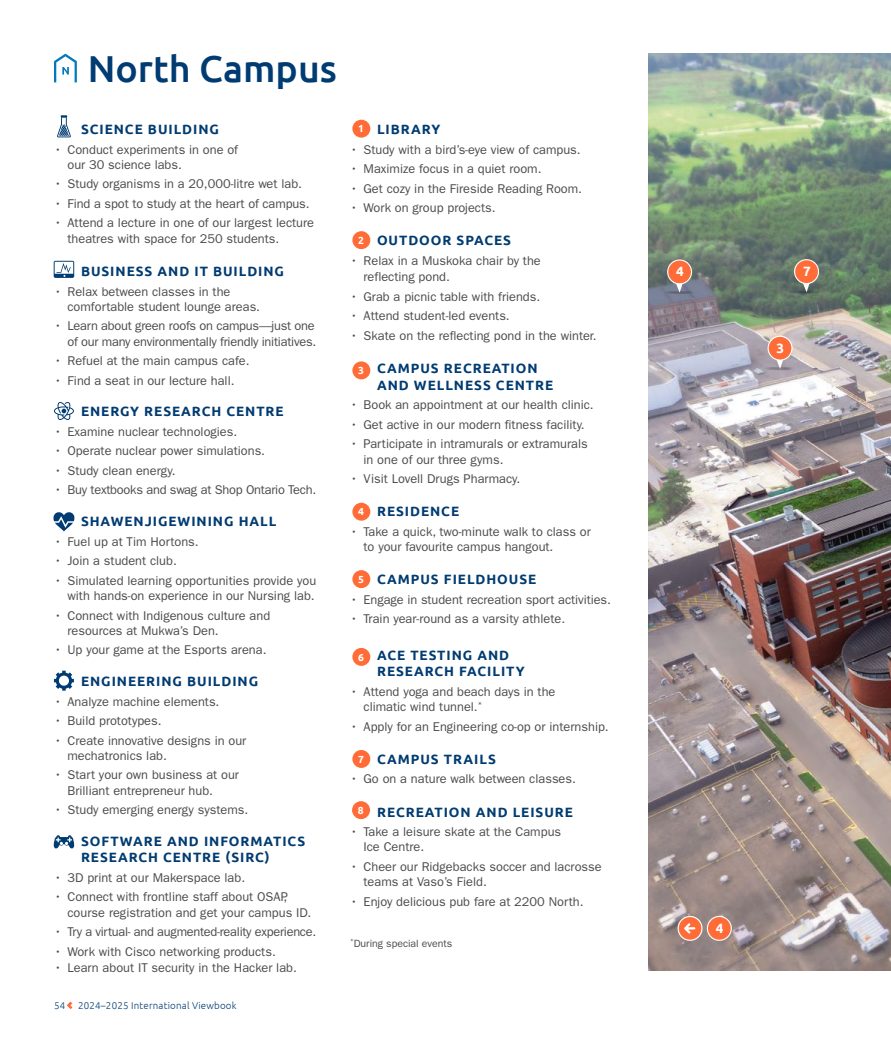
<style>
.page{position:relative;width:891px;height:1053px;background:#fff}
.page>*{position:absolute;margin:0;border:0;box-sizing:border-box;transform-origin:0 0}
.t1{font:500 37.5px "Ubuntu";color:#003b71}
.t2{font:700 13.5px/16.5px "Ubuntu";letter-spacing:.07em;color:#003b71}
.t3{font:700 13.5px "Ubuntu";color:#fff}
.t4{font:12.75px/15.3px "ITC Franklin Gothic Std";color:#4a4b4b}
.t5{font:12.75px/15.3px "ITC Franklin Gothic Std";letter-spacing:-.02em;color:#4a4b4b;text-align:right}
.t6{font:10.5px "ITC Franklin Gothic Std";color:#4a4b4b}
.t7{font:700 10.35px "Ubuntu";color:#fff}
.t8{font:300 9.75px "Ubuntu";letter-spacing:.02em;color:#003b71}
</style>
<div class="page">
<svg style="left:67px;top:1002px;width:5px;height:7px"></svg>
<img style="left:648px;top:54px;width:243px;height:917px">
<img style="left:763px;top:367px;width:34px;height:3px">
<svg style="left:768px;top:336px;width:25px;height:33px"></svg>
<img style="left:789px;top:290px;width:34px;height:4px">
<svg style="left:794px;top:259px;width:25px;height:33px"></svg>
<img style="left:662px;top:291px;width:34px;height:3px">
<svg style="left:667px;top:259px;width:25px;height:34px"></svg>
<svg style="left:676px;top:915px;width:56px;height:27px;background:#d88a6f"></svg>
<svg style="left:57px;top:115px;width:14px;height:22px"></svg>
<svg style="left:54px;top:261px;width:20px;height:17px"></svg>
<svg style="left:54px;top:402px;width:20px;height:18px"></svg>
<svg style="left:53px;top:512px;width:21px;height:19px"></svg>
<svg style="left:54px;top:671px;width:20px;height:20px"></svg>
<svg style="left:53px;top:835px;width:22px;height:14px"></svg>
<div style="left:352px;top:120px;width:18px;height:18px;background:#ff6c37;border-radius:50%"></div>
<div style="left:352px;top:231px;width:18px;height:18px;background:#ff6c37;border-radius:50%"></div>
<div style="left:352px;top:361px;width:18px;height:18px;background:#ff6c37;border-radius:50%"></div>
<div style="left:352px;top:503px;width:18px;height:18px;background:#ff6c37;border-radius:50%"></div>
<div style="left:352px;top:570px;width:18px;height:18px;background:#ff6c37;border-radius:50%"></div>
<div style="left:352px;top:648px;width:18px;height:18px;background:#ff6c37;border-radius:50%"></div>
<div style="left:352px;top:750px;width:18px;height:18px;background:#ff6c37;border-radius:50%"></div>
<div style="left:352px;top:801px;width:18px;height:18px;background:#ff6c37;border-radius:50%"></div>
<svg style="left:54px;top:54px;width:23px;height:28px"></svg>
<h1 class="t1" style="left:88px;top:45px;width:251px">North Campus</h1>
<p class="t2" style="left:81px;top:121px;width:139px">SCIENCE BUILDING</p>
<p class="t4" style="left:68px;top:142px;width:172px;text-indent:-14px">• Conduct experiments in one of our 30 science labs.</p>
<p class="t4" style="left:54px;top:177px;width:250px">• Study organisms in a 20,000-litre wet lab.</p>
<p class="t4" style="left:54px;top:196px;width:257px">• Find a spot to study at the heart of campus.</p>
<p class="t4" style="left:68px;top:216px;width:248px;text-indent:-14px">• Attend a lecture in one of our largest lecture theatres with space for 250 students.</p>
<p class="t2" style="left:81px;top:263px;width:205px">BUSINESS AND IT BUILDING</p>
<p class="t4" style="left:68px;top:284px;width:194px;text-indent:-14px">• Relax between classes in the comfortable student lounge areas.</p>
<p class="t5" style="left:54px;top:318px;width:264px">• Learn about green roofs on campus—just one of our many environmentally friendly initiatives.</p>
<p class="t4" style="left:54px;top:353px;width:197px">• Refuel at the main campus cafe.</p>
<p class="t4" style="left:54px;top:373px;width:182px">• Find a seat in our lecture hall.</p>
<p class="t2" style="left:81px;top:403px;width:204px">ENERGY RESEARCH CENTRE</p>
<p class="t4" style="left:54px;top:424px;width:185px">• Examine nuclear technologies.</p>
<p class="t4" style="left:54px;top:444px;width:213px">• Operate nuclear power simulations.</p>
<p class="t4" style="left:54px;top:463px;width:123px">• Study clean energy.</p>
<p class="t5" style="left:54px;top:483px;width:264px">• Buy textbooks and swag at Shop Ontario Tech.</p>
<p class="t2" style="left:81px;top:513px;width:197px">SHAWENJIGEWINING HALL</p>
<p class="t4" style="left:54px;top:534px;width:146px">• Fuel up at Tim Hortons.</p>
<p class="t4" style="left:54px;top:553px;width:124px">• Join a student club.</p>
<p class="t4" style="left:54px;top:573px;width:264px;text-align:right">• Simulated learning opportunities provide you with hands-on experience in our Nursing lab.</p>
<p class="t4" style="left:68px;top:608px;width:204px;text-indent:-14px">• Connect with Indigenous culture and resources at Mukwa’s Den.</p>
<p class="t4" style="left:54px;top:642px;width:214px">• Up your game at the Esports arena.</p>
<p class="t2" style="left:81px;top:673px;width:179px">ENGINEERING BUILDING</p>
<p class="t4" style="left:54px;top:694px;width:167px">• Analyze machine elements.</p>
<p class="t4" style="left:54px;top:713px;width:109px">• Build prototypes.</p>
<p class="t4" style="left:68px;top:733px;width:180px;text-indent:-14px">• Create innovative designs in our mechatronics lab.</p>
<p class="t4" style="left:68px;top:768px;width:173px;text-indent:-14px">• Start your own business at our<br>Brilliant entrepreneur hub.</p>
<p class="t4" style="left:54px;top:802px;width:196px">• Study emerging energy systems.</p>
<p class="t2" style="left:81px;top:833px;width:226px">SOFTWARE AND INFORMATICS<br>RESEARCH CENTRE (SIRC)</p>
<p class="t4" style="left:54px;top:870px;width:193px">• 3D print at our Makerspace lab.</p>
<p class="t4" style="left:68px;top:889px;width:245px;text-indent:-14px">• Connect with frontline staff about OSAP, course registration and get your campus ID.</p>
<p class="t5" style="left:54px;top:924px;width:264px">• Try a virtual- and augmented-reality experience.</p>
<p class="t4" style="left:54px;top:944px;width:223px">• Work with Cisco networking products.</p>
<p class="t4" style="left:54px;top:960px;width:244px">• Learn about IT security in the Hacker lab.</p>
<p class="t8" style="left:54px;top:999px;width:13px">54</p>
<p class="t8" style="left:78px;top:999px;width:160px">2024–2025 International Viewbook</p>
<p class="t2" style="left:377px;top:121px;width:65px">LIBRARY</p>
<p class="t4" style="left:350px;top:142px;width:232px">• Study with a bird’s-eye view of campus.</p>
<p class="t4" style="left:350px;top:161px;width:193px">• Maximize focus in a quiet room.</p>
<p class="t4" style="left:350px;top:181px;width:234px">• Get cozy in the Fireside Reading Room.</p>
<p class="t4" style="left:350px;top:200px;width:147px">• Work on group projects.</p>
<p class="t2" style="left:377px;top:232px;width:136px">OUTDOOR SPACES</p>
<p class="t4" style="left:364px;top:252px;width:179px;line-height:16.5px;text-indent:-14px">• Relax in a Muskoka chair by the reflecting pond.</p>
<p class="t4" style="left:350px;top:289px;width:192px">• Grab a picnic table with friends.</p>
<p class="t4" style="left:350px;top:309px;width:161px">• Attend student-led events.</p>
<p class="t4" style="left:350px;top:328px;width:248px">• Skate on the reflecting pond in the winter.</p>
<p class="t2" style="left:377px;top:360px;width:178px">CAMPUS RECREATION<br>AND WELLNESS CENTRE</p>
<p class="t4" style="left:350px;top:397px;width:245px">• Book an appointment at our health clinic.</p>
<p class="t4" style="left:350px;top:417px;width:236px">• Get active in our modern fitness facility.</p>
<p class="t4" style="left:364px;top:436px;width:226px;text-indent:-14px">• Participate in intramurals or extramurals in one of our three gyms.</p>
<p class="t4" style="left:350px;top:471px;width:172px">• Visit Lovell Drugs Pharmacy.</p>
<p class="t2" style="left:377px;top:503px;width:84px">RESIDENCE</p>
<p class="t4" style="left:364px;top:524px;width:229px;text-indent:-14px">• Take a quick, two-minute walk to class or to your favourite campus hangout.</p>
<p class="t2" style="left:377px;top:571px;width:161px">CAMPUS FIELDHOUSE</p>
<p class="t4" style="left:350px;top:592px;width:262px">• Engage in student recreation sport activities.</p>
<p class="t4" style="left:350px;top:612px;width:217px">• Train year-round as a varsity athlete.</p>
<p class="t2" style="left:377px;top:646px;width:149px">ACE TESTING AND<br>RESEARCH FACILITY</p>
<p class="t4" style="left:364px;top:684px;width:193px;text-indent:-14px">• Attend yoga and beach days in the climatic wind tunnel.<sup>*</sup></p>
<p class="t4" style="left:350px;top:719px;width:260px">• Apply for an Engineering co-op or internship.</p>
<p class="t2" style="left:377px;top:751px;width:121px">CAMPUS TRAILS</p>
<p class="t4" style="left:350px;top:771px;width:227px">• Go on a nature walk between classes.</p>
<p class="t2" style="left:377px;top:803px;width:198px">RECREATION AND LEISURE</p>
<p class="t4" style="left:364px;top:824px;width:199px;text-indent:-14px">• Take a leisure skate at the Campus<br>Ice Centre.</p>
<p class="t4" style="left:364px;top:859px;width:240px;text-indent:-14px">• Cheer our Ridgebacks soccer and lacrosse teams at Vaso’s Field.</p>
<p class="t4" style="left:350px;top:894px;width:235px">• Enjoy delicious pub fare at 2200 North.</p>
<p class="t6" style="left:350px;top:937px;width:104px"><sup>*</sup>During special events</p>
<p class="t7" style="left:358px;top:122px;width:7px">1</p>
<p class="t7" style="left:358px;top:234px;width:7px">2</p>
<p class="t7" style="left:358px;top:364px;width:7px">3</p>
<p class="t7" style="left:358px;top:505px;width:7px">4</p>
<p class="t7" style="left:358px;top:573px;width:7px">5</p>
<p class="t7" style="left:358px;top:651px;width:7px">6</p>
<p class="t7" style="left:358px;top:753px;width:7px">7</p>
<p class="t7" style="left:358px;top:804px;width:7px">8</p>
<p class="t3" style="left:676px;top:263px;width:9px">4</p>
<p class="t3" style="left:803px;top:263px;width:9px">7</p>
<p class="t3" style="left:777px;top:340px;width:9px">3</p>
<p class="t3" style="left:716px;top:920px;width:9px">4</p>
</div>
